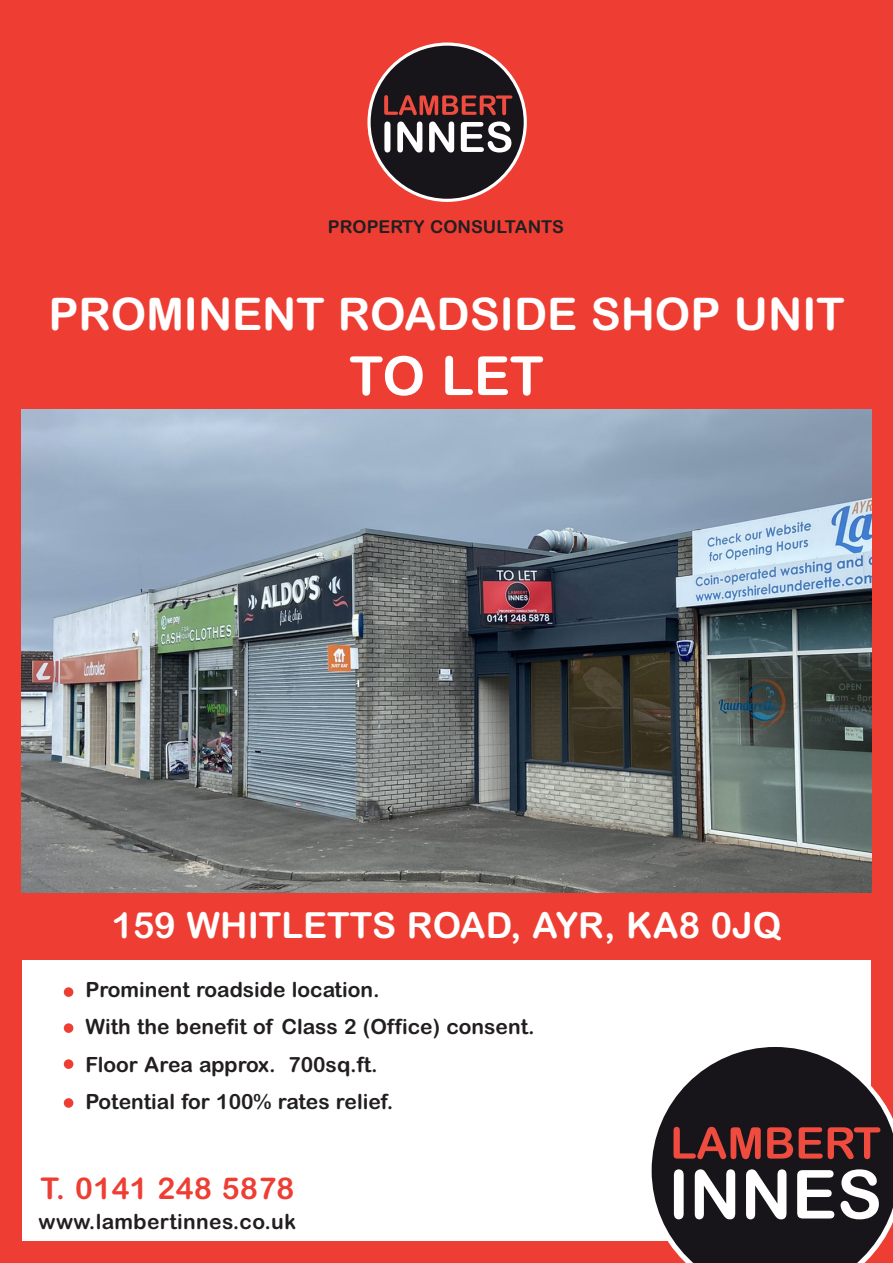
<style>
.page{position:relative;width:893px;height:1263px;background:#fff}
.page>*{position:absolute;margin:0;border:0;box-sizing:border-box;transform-origin:0 0}
.t1{font:700 54px "Arial Rounded MT";color:#fff}
.t2{font:700 45px "Arial Rounded MT";color:#fff}
.t3{font:700 36px "Arial Rounded MT";color:#fff}
.t4{font:700 30px "Arial Rounded MT";letter-spacing:.015em;color:#ee3e34}
.t5{font:700 21px/37.2px "Arial Rounded MT";color:#231f20}
.t6{font:700 17.85px "Arial Rounded MT";color:#231f20}
</style>
<div class="page">
<div style="left:21px;top:21px;width:851px;height:388px;background:#ee3e34"></div>
<div style="left:0;top:0;width:893px;height:21px;background:#ee3e34"></div>
<div style="left:0;top:1242px;width:893px;height:21px;background:#ee3e34"></div>
<div style="left:0;top:0;width:21px;height:1263px;background:#ee3e34"></div>
<div style="left:872px;top:0;width:21px;height:1263px;background:#ee3e34"></div>
<img style="left:21px;top:409px;width:851px;height:484px">
<svg style="left:371px;top:45px;width:153px;height:155px"></svg>
<div style="left:367px;top:43px;width:160px;height:159px;border:3px solid #fff;border-radius:50%"></div>
<div style="left:21px;top:893px;width:851px;height:66px;background:#ee3e34"></div>
<div style="left:64px;top:987px;width:9px;height:10px;background:#ee3e34;border-radius:50%"></div>
<div style="left:64px;top:1023px;width:9px;height:10px;background:#ee3e34;border-radius:50%"></div>
<div style="left:64px;top:1059px;width:9px;height:10px;background:#ee3e34;border-radius:50%"></div>
<svg style="left:644px;top:1043px;width:249px;height:220px"></svg>
<div style="left:64px;top:1098px;width:9px;height:10px;background:#ee3e34;border-radius:50%"></div>
<p class="t6" style="left:328px;top:220px;width:238px">PROPERTY CONSULTANTS</p>
<h2 class="t2" style="left:48px;top:298px;width:798px">PROMINENT ROADSIDE SHOP UNIT</h2>
<h1 class="t1" style="left:349px;top:356px;width:196px">TO LET</h1>
<h3 class="t3" style="left:112px;top:912px;width:671px">159 WHITLETTS ROAD, AYR, KA8 0JQ</h3>
<p class="t5" style="left:85px;top:973px;width:451px">Prominent roadside location.<br>With the benefit of Class 2 (Office) consent.<br>Floor Area approx. 700sq.ft.<br>Potential for 100% rates relief.</p>
<h3 class="t4" style="left:41px;top:1178px;width:255px">T. 0141 248 5878</h3>
<p class="t5" style="left:39px;top:1205px;width:259px">www.lambertinnes.co.uk</p>
</div>
